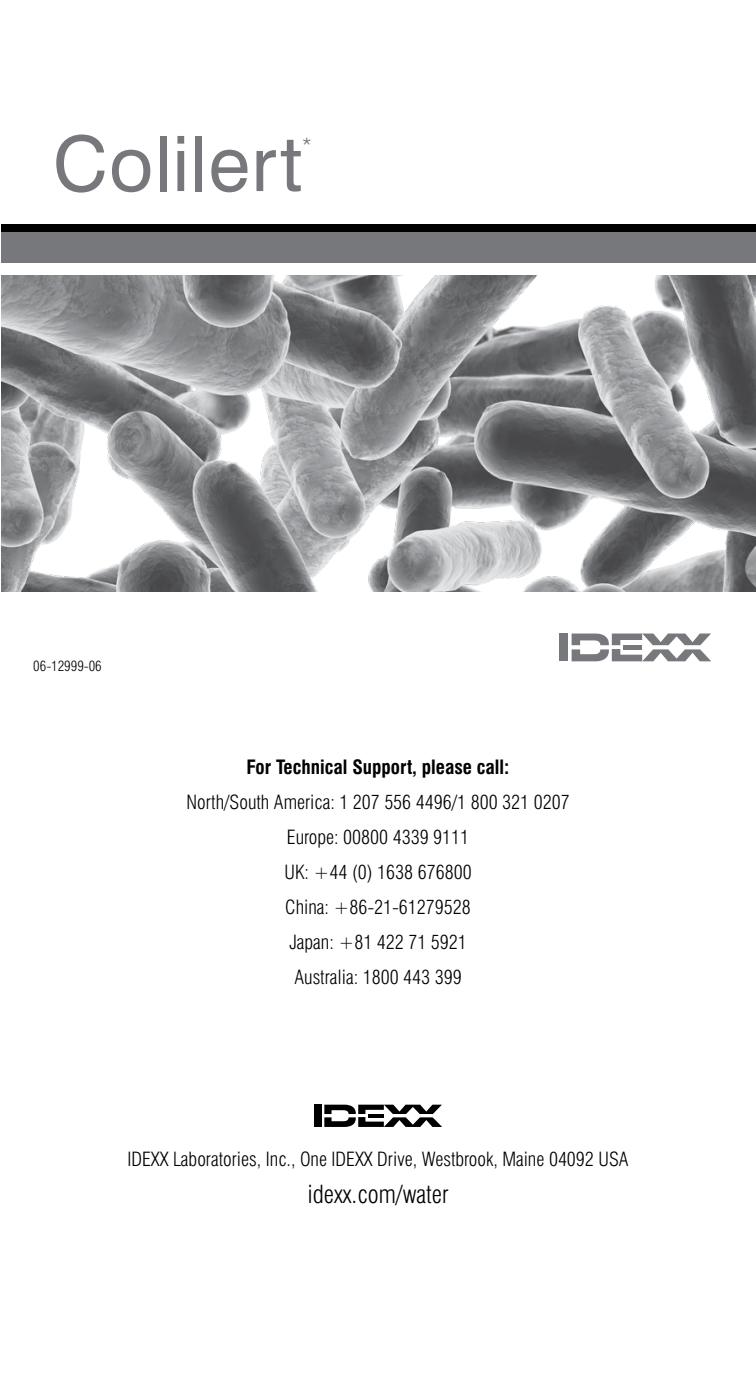
<style>
.page{position:relative;width:756px;height:1386px;background:#fff}
.page>*{position:absolute;margin:0;border:0;box-sizing:border-box;transform-origin:0 0}
.t1{font:76.65px "Swiss 721 BT";letter-spacing:.015em;color:#77787b}
.t2{font:300 condensed 24.5px "Swiss 721 BT";color:#000}
.t3{font:300 condensed 24.5px "Swiss 721 BT";color:#77787b}
.t4{font:300 condensed 19.25px/35px "Swiss 721 BT";color:#000;text-align:center}
.t5{font:700 condensed 19.25px "Swiss 721 BT";color:#000}
.t6{font:300 condensed 14px "Swiss 721 BT";color:#000}
</style>
<div class="page">
<div style="left:314px;top:1105px;width:7px;height:22px;background:#000"></div>
<svg style="left:324px;top:1105px;width:118px;height:22px"></svg>
<img style="left:2px;top:276px;width:754px;height:316px">
<div style="left:2px;top:232px;width:754px;height:31px;background:#77787b"></div>
<div style="left:2px;top:224px;width:754px;height:8px;background:#000"></div>
<div style="left:559px;top:634px;width:9px;height:27px;background:#77787b"></div>
<svg style="left:572px;top:634px;width:139px;height:27px"></svg>
<h1 class="t1" style="left:53px;top:117px;width:251px">Colilert</h1>
<p class="t3" style="left:301px;top:132px;width:13px">*</p>
<p class="t6" style="left:33px;top:657px;width:70px">06-12999-06</p>
<p class="t5" style="left:247px;top:755px;width:264px">For Technical Support, please call:</p>
<p class="t4" style="left:186px;top:784px;width:385px">North/South America: 1 207 556 4496/1 800 321 0207<br>Europe: 00800 4339 9111<br>UK: +44 (0) 1638 676800<br>China: +86-21-61279528<br>Japan: +81 422 71 5921<br>Australia: 1800 443 399</p>
<p class="t4" style="left:128px;top:1141px;width:502px">IDEXX Laboratories, Inc., One IDEXX Drive, Westbrook, Maine 04092 USA</p>
<p class="t2" style="left:307px;top:1180px;width:143px">idexx.com/water</p>
</div>
